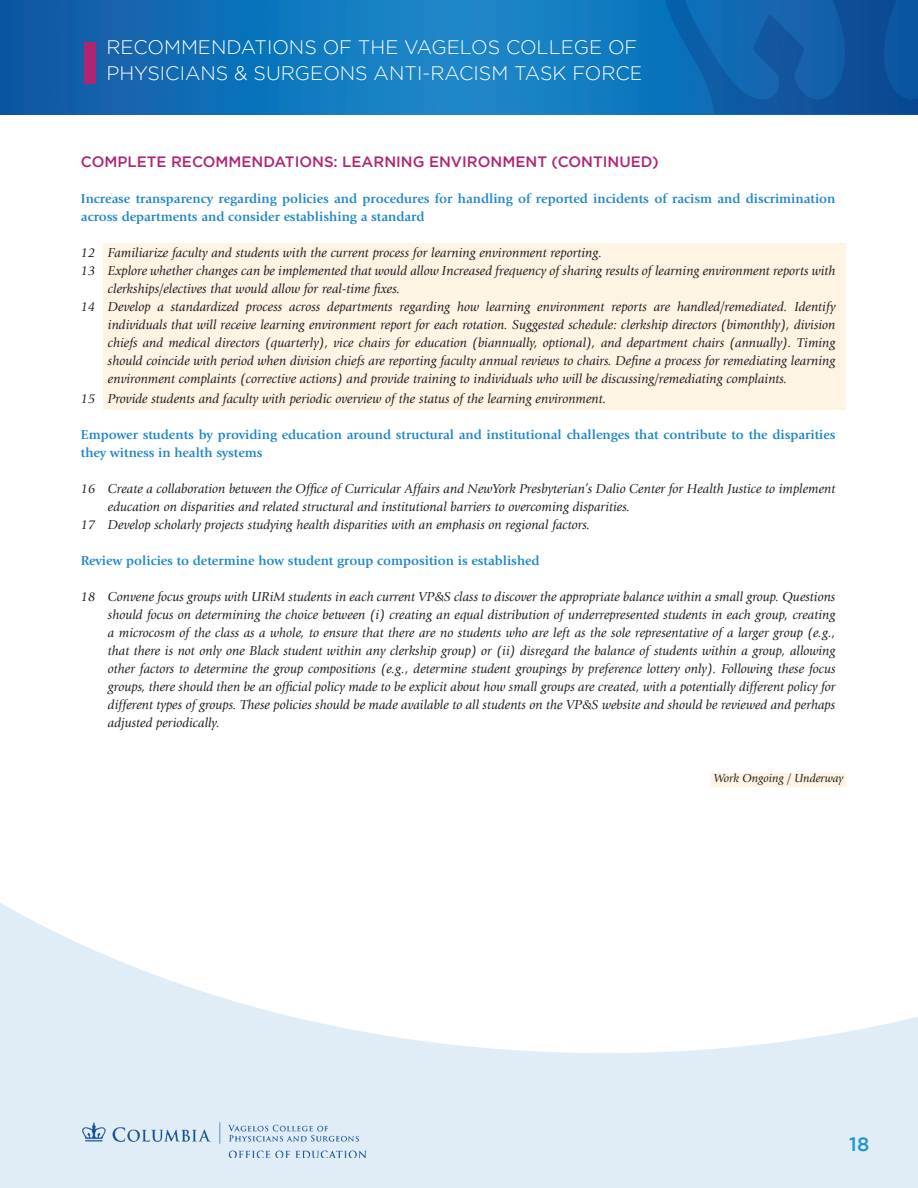
<style>
.page{position:relative;width:918px;height:1188px;background:#fff}
.page>*{position:absolute;margin:0;border:0;box-sizing:border-box;transform-origin:0 0}
.t1{font:300 19.5px/25.5px "Gotham";color:#fff}
.t2{font:500 19.5px "Gotham";color:#1c98ce}
.t3{font:500 15px "Gotham";color:#af2574}
.t4{font:italic 13.5px/18px "Giovanni Std";color:#231f20;text-align:justify}
.t5{font:700 13.5px/18px "Giovanni Std";color:#1d87c9}
.t6{font:italic 12px "Giovanni Std";color:#231f20}
</style>
<div class="page">
<div style="left:104px;top:243px;width:742px;height:167px;background:#fef4e4"></div>
<img style="left:0;top:0;width:662px;height:114px">
<div style="left:84px;top:42px;width:12px;height:41px;background:#af2574"></div>
<svg style="left:0;top:903px;width:918px;height:285px;fill:#e0edf6"></svg>
<svg style="left:662px;top:0;width:256px;height:114px;background:#0e5ca6"></svg>
<img style="left:82px;top:1122px;width:286px;height:36px">
<div style="left:711px;top:773px;width:135px;height:14px;background:#fef4e4"></div>
<h1 class="t1" style="left:106px;top:34px;width:538px">RECOMMENDATIONS OF THE VAGELOS COLLEGE OF<br>PHYSICIANS &amp; SURGEONS ANTI-RACISM TASK FORCE</h1>
<p class="t3" style="left:81px;top:153px;width:579px">COMPLETE RECOMMENDATIONS: LEARNING ENVIRONMENT (CONTINUED)</p>
<p class="t5" style="left:81px;top:190px;width:756px">Increase transparency regarding policies and procedures for handling of reported incidents of racism and discrimination across departments and consider establishing a standard</p>
<p class="t4" style="left:81px;top:244px;width:523px">12 Familiarize faculty and students with the current process for learning environment reporting.</p>
<p class="t4" style="left:81px;top:262px;width:756px">13 Explore whether changes can be implemented that would allow Increased frequency of sharing results of learning environment reports with</p>
<p class="t4" style="left:108px;top:280px;width:294px">clerkships/electives that would allow for real-time fixes.</p>
<p class="t4" style="left:81px;top:298px;width:756px">14 Develop a standardized process across departments regarding how learning environment reports are handled/remediated. Identify</p>
<p class="t4" style="left:108px;top:316px;width:729px">individuals that will receive learning environment report for each rotation. Suggested schedule: clerkship directors (bimonthly), division</p>
<p class="t4" style="left:108px;top:334px;width:729px">chiefs and medical directors (quarterly), vice chairs for education (biannually, optional), and department chairs (annually). Timing</p>
<p class="t4" style="left:108px;top:352px;width:729px">should coincide with period when division chiefs are reporting faculty annual reviews to chairs. Define a process for remediating learning</p>
<p class="t4" style="left:108px;top:370px;width:681px">environment complaints (corrective actions) and provide training to individuals who will be discussing/remediating complaints.</p>
<p class="t4" style="left:81px;top:390px;width:527px">15 Provide students and faculty with periodic overview of the status of the learning environment.</p>
<p class="t5" style="left:81px;top:425px;width:756px">Empower students by providing education around structural and institutional challenges that contribute to the disparities they witness in health systems</p>
<p class="t4" style="left:81px;top:480px;width:756px">16 Create a collaboration between the Office of Curricular Affairs and NewYork Presbyterian’s Dalio Center for Health Justice to implement</p>
<p class="t4" style="left:108px;top:498px;width:524px">education on disparities and related structural and institutional barriers to overcoming disparities.</p>
<p class="t4" style="left:81px;top:516px;width:511px">17 Develop scholarly projects studying health disparities with an emphasis on regional factors.</p>
<p class="t5" style="left:81px;top:551px;width:460px">Review policies to determine how student group composition is established</p>
<p class="t4" style="left:108px;top:588px;width:729px;text-indent:-27px">18 Convene focus groups with URiM students in each current VP&amp;S class to discover the appropriate balance within a small group. Questions should focus on determining the choice between (i) creating an equal distribution of underrepresented students in each group, creating a microcosm of the class as a whole, to ensure that there are no students who are left as the sole representative of a larger group (e.g., that there is not only one Black student within any clerkship group) or (ii) disregard the balance of students within a group, allowing other factors to determine the group compositions (e.g., determine student groupings by preference lottery only). Following these focus groups, there should then be an official policy made to be explicit about how small groups are created, with a potentially different policy for different types of groups. These policies should be made available to all students on the VP&amp;S website and should be reviewed and perhaps adjusted periodically.</p>
<p class="t6" style="left:714px;top:771px;width:131px">Work Ongoing / Underway</p>
<h1 class="t2" style="left:849px;top:1133px;width:22px">18</h1>
</div>
